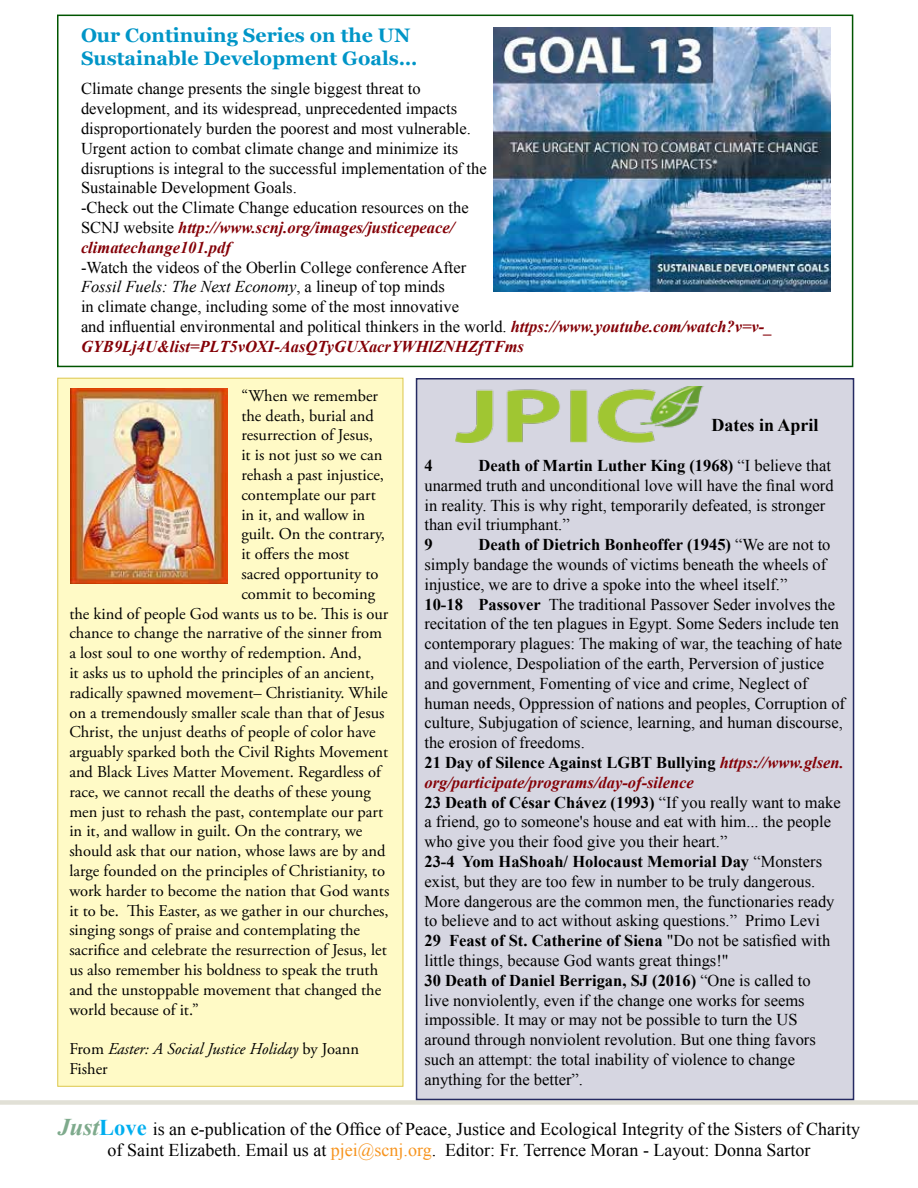
<style>
.page{position:relative;width:918px;height:1188px;background:#fff}
.page>*{position:absolute;margin:0;border:0;box-sizing:border-box;transform-origin:0 0}
.t1{font:700 19.5px/23.4px "Georgia";color:#0095c7}
.t2{font:18px/21.6px "Times New Roman";color:#000;text-align:center}
.t3{font:700 18px "Times New Roman";color:#000}
.t4{font:16.5px/19.8px "Times New Roman";color:#000}
.t5{font:16.5px "Adobe Garamond Pro";color:#000}
.t6{font:italic 16.5px/19.8px "Adobe Garamond Pro";color:#000}
.t7{font:700 16.5px "Times New Roman";color:#000}
.s1{font-weight:700;font-style:italic;color:#840107}
.s2{font-style:italic}
.s3{font-style:normal}
.s4{font-weight:700}
.s5{font-weight:700;font-style:italic;font-size:24px;color:#7eaa8c}
.s6{font-weight:700;font-size:22.5px;color:#00aeef}
.s7{color:#f7941e}
</style>
<div class="page">
<div style="left:57px;top:15px;width:796px;height:352px;border:2px solid #050"></div>
<div style="left:0;top:1100px;width:918px;height:5px;background:#e1e0d6"></div>
<div style="left:416px;top:378px;width:438px;height:722px;background:#d6d6e1;border:2px solid #252a62"></div>
<div style="left:58px;top:378px;width:345px;height:708px;background:#fffac6;border:1px solid #dcc74c"></div>
<img style="left:494px;top:27px;width:337px;height:265px">
<img style="left:70px;top:389px;width:158px;height:195px">
<img style="left:456px;top:387px;width:247px;height:56px">
<p class="t1" style="left:81px;top:23px;width:338px">Our Continuing Series on the UN<br>Sustainable Development Goals…</p>
<p class="t4" style="left:81px;top:79px;width:407px">Climate change presents the single biggest threat to development, and its widespread, unprecedented impacts disproportionately burden the poorest and most vulnerable.<br>Urgent action to combat climate change and minimize its disruptions is integral to the successful implementation of the Sustainable Development Goals.<br>-Check out the Climate Change education resources on the SCNJ website <span class="s1">http://www.scnj.org/images/justicepeace/ climatechange101.pdf</span></p>
<p class="t4" style="left:81px;top:257px;width:693px">-Watch the videos of the Oberlin College conference After<br><span class="s2">Fossil Fuels: The Next Economy</span>, a lineup of top minds<br>in climate change, including some of the most innovative<br>and influential environmental and political thinkers in the world. <span class="s1">https://www.youtube.com/watch?v=v-_ GYB9Lj4U&amp;list=PLT5vOXI-AasQTyGUXacrYWHlZNHZfTFms</span></p>
<p class="t5" style="left:241px;top:386px;width:138px">“When we remember</p>
<p class="t5" style="left:241px;top:405px;width:134px">the death, burial and</p>
<p class="t5" style="left:241px;top:425px;width:133px">resurrection of Jesus,</p>
<p class="t5" style="left:241px;top:445px;width:142px">it is not just so we can</p>
<p class="t5" style="left:241px;top:465px;width:144px">rehash a past injustice,</p>
<p class="t5" style="left:241px;top:485px;width:136px">contemplate our part</p>
<p class="t5" style="left:241px;top:504px;width:125px">in it, and wallow in</p>
<p class="t5" style="left:241px;top:524px;width:145px">guilt. On the contrary,</p>
<p class="t5" style="left:241px;top:544px;width:109px">it offers the most</p>
<p class="t5" style="left:241px;top:564px;width:139px">sacred opportunity to</p>
<p class="t5" style="left:241px;top:584px;width:135px">commit to becoming</p>
<p class="t5" style="left:69px;top:603px;width:321px">the kind of people God wants us to be. This is our</p>
<p class="t5" style="left:69px;top:623px;width:314px">chance to change the narrative of the sinner from</p>
<p class="t5" style="left:69px;top:643px;width:294px">a lost soul to one worthy of redemption. And,</p>
<p class="t5" style="left:69px;top:663px;width:307px">it asks us to uphold the principles of an ancient,</p>
<p class="t5" style="left:69px;top:683px;width:320px">radically spawned movement– Christianity. While</p>
<p class="t5" style="left:69px;top:702px;width:317px">on a tremendously smaller scale than that of Jesus</p>
<p class="t5" style="left:69px;top:722px;width:308px">Christ, the unjust deaths of people of color have</p>
<p class="t5" style="left:69px;top:742px;width:320px">arguably sparked both the Civil Rights Movement</p>
<p class="t5" style="left:69px;top:762px;width:313px">and Black Lives Matter Movement. Regardless of</p>
<p class="t5" style="left:69px;top:782px;width:303px">race, we cannot recall the deaths of these young</p>
<p class="t5" style="left:69px;top:801px;width:315px">men just to rehash the past, contemplate our part</p>
<p class="t5" style="left:69px;top:821px;width:295px">in it, and wallow in guilt. On the contrary, we</p>
<p class="t5" style="left:69px;top:841px;width:318px">should ask that our nation, whose laws are by and</p>
<p class="t5" style="left:69px;top:861px;width:317px">large founded on the principles of Christianity, to</p>
<p class="t5" style="left:69px;top:881px;width:322px">work harder to become the nation that God wants</p>
<p class="t5" style="left:69px;top:900px;width:321px">it to be. This Easter, as we gather in our churches,</p>
<p class="t5" style="left:69px;top:920px;width:292px">singing songs of praise and contemplating the</p>
<p class="t5" style="left:69px;top:940px;width:319px">sacrifice and celebrate the resurrection of Jesus, let</p>
<p class="t5" style="left:69px;top:960px;width:310px">us also remember his boldness to speak the truth</p>
<p class="t5" style="left:69px;top:980px;width:314px">and the unstoppable movement that changed the</p>
<p class="t5" style="left:69px;top:999px;width:131px">world because of it.”</p>
<p class="t6" style="left:69px;top:1039px;width:291px"><span class="s3">From</span> Easter: A Social Justice Holiday <span class="s3">by Joann<br>Fisher</span></p>
<p class="t3" style="left:712px;top:412px;width:109px">Dates in April</p>
<p class="t4" style="left:424px;top:455px;width:411px;text-indent:54px"><span class="s4">Death of Martin Luther King (1968)</span> “I believe that unarmed truth and unconditional love will have the final word in reality. This is why right, temporarily defeated, is stronger than evil triumphant.”</p>
<p class="t7" style="left:424px;top:533px;width:10px">9</p>
<p class="t7" style="left:424px;top:454px;width:10px">4</p>
<p class="t4" style="left:424px;top:534px;width:422px;text-indent:54px"><span class="s4">Death of Dietrich Bonheoffer (1945)</span> “We are not to simply bandage the wounds of victims beneath the wheels of injustice, we are to drive a spoke into the wheel itself.”<br><span class="s4">10-18 Passover</span> The traditional Passover Seder involves the recitation of the ten plagues in Egypt. Some Seders include ten contemporary plagues: The making of war, the teaching of hate and violence, Despoliation of the earth, Perversion of justice and government, Fomenting of vice and crime, Neglect of human needs, Oppression of nations and peoples, Corruption of culture, Subjugation of science, learning, and human discourse, the erosion of freedoms.<br><span class="s4">21 Day of Silence Against LGBT Bullying</span> <span class="s1">https://www.glsen. org/participate/programs/day-of-silence<br></span><span class="s4">23 Death of César Chávez (1993)</span> “If you really want to make a friend, go to someone's house and eat with him... the people who give you their food give you their heart.”<br><span class="s4">23-4 Yom HaShoah/ Holocaust Memorial Day</span> “Monsters exist, but they are too few in number to be truly dangerous.<br>More dangerous are the common men, the functionaries ready to believe and to act without asking questions.” Primo Levi<br><span class="s4">29 Feast of St. Catherine of Siena</span> "Do not be satisfied with little things, because God wants great things!"<br><span class="s4">30 Death of Daniel Berrigan, SJ (2016)</span> “One is called to<br>live nonviolently, even if the change one works for seems impossible. It may or may not be possible to turn the US around through nonviolent revolution. But one thing favors such an attempt: the total inability of violence to change anything for the better”.</p>
<p class="t2" style="left:58px;top:1118px;width:804px"><span class="s5">Just</span><span class="s6">Love</span> is an e-publication of the Office of Peace, Justice and Ecological Integrity of the Sisters of Charity of Saint Elizabeth. Email us at <span class="s7">pjei@scnj.org</span>. Editor: Fr. Terrence Moran - Layout: Donna Sartor</p>
</div>
